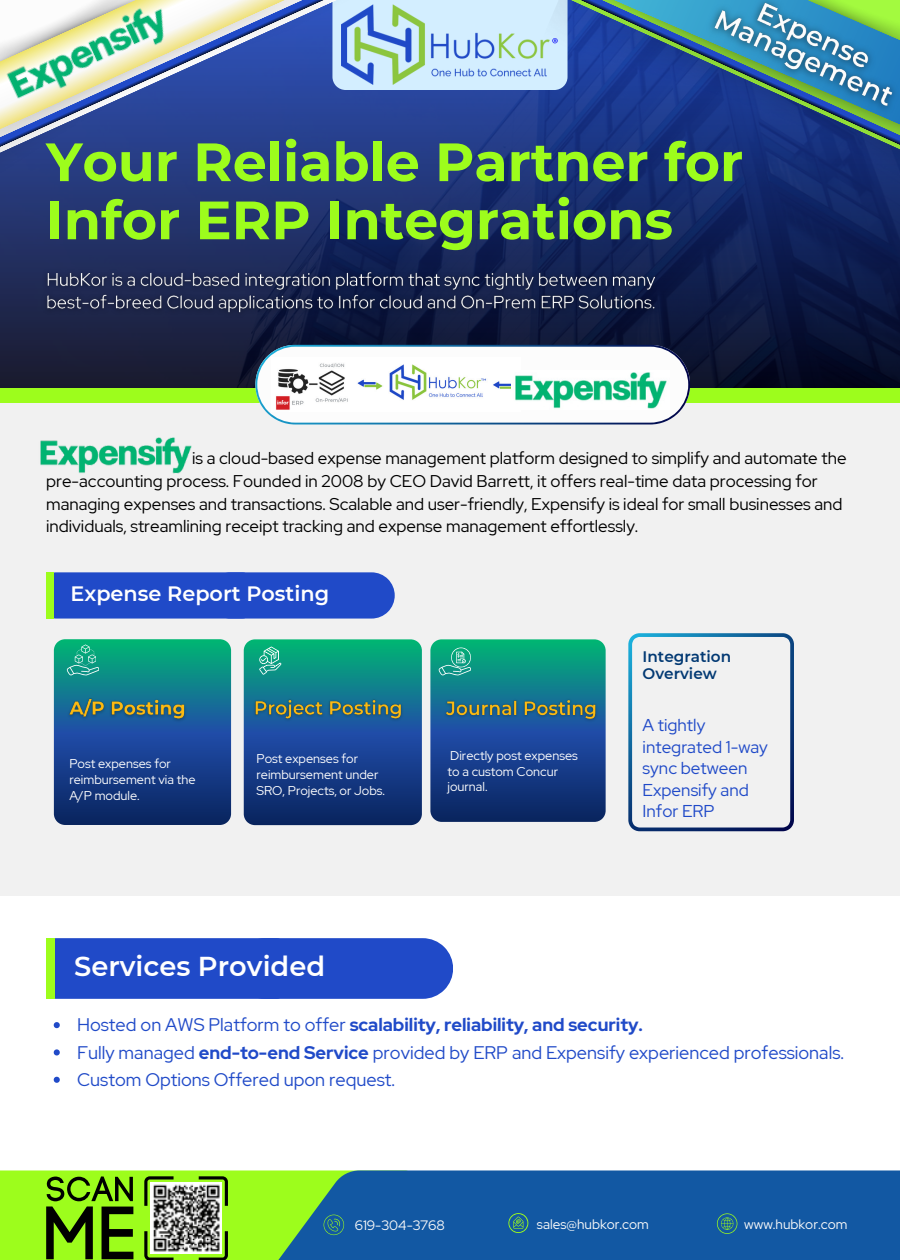
<style>
.page{position:relative;width:900px;height:1260px;background:#fff}
.page>*{position:absolute;margin:0;border:0;box-sizing:border-box;transform-origin:0 0}
.t1{font:700 53.75px/58px "Montserrat";color:#9dfd1c}
.t2{font:600 27.25px "Montserrat";color:#fff}
.t3{font:600 20.75px "Montserrat";color:#fff}
.t4{font:18.25px "Red Hat Display";color:#204ac8}
.t5{font:700 18.25px "Red Hat Display";color:#204ac8}
.t6{font:17px/22.8px "Red Hat Display";color:#000}
.t7{font:17px/21.5px "Red Hat Display";color:#204ac8}
.t8{font:600 15.25px/17.8px "Montserrat";color:#023973}
.t9{font:13.5px "Red Hat Display";color:#fafafa}
.t10{font:12.75px/15.8px "Red Hat Display";color:#fff}
.s1{font-weight:400}
.s2{font-weight:700}
</style>
<div class="page">
<div style="left:0;top:1170px;width:414px;height:90px;background:#9dfd1c"></div>
<div style="left:233px;top:1170px;width:667px;height:90px;background:#1258a3"></div>
<div style="left:0;top:374px;width:900px;height:522px;background:#f1f1f1"></div>
<div style="left:55px;top:938px;width:398px;height:61px;background:#204ac8"></div>
<div style="left:46px;top:938px;width:9px;height:61px;background:#9dfd1c"></div>
<svg style="left:0;top:337px;width:900px;height:51px;background:#10152f"></svg>
<div style="left:0;top:388px;width:900px;height:14px;background:#9dfd1c"></div>
<svg style="left:255px;top:345px;width:435px;height:80px"></svg>
<svg style="left:144px;top:1176px;width:84px;height:84px"></svg>
<svg style="left:46px;top:1176px;width:87px;height:83px"></svg>
<img style="left:151px;top:1183px;width:71px;height:71px">
<img style="left:271px;top:357px;width:250px;height:55px">
<img style="left:512px;top:370px;width:157px;height:40px">
<svg style="left:54px;top:1022px;width:6px;height:6px"></svg>
<svg style="left:54px;top:1049px;width:6px;height:6px"></svg>
<svg style="left:54px;top:1077px;width:6px;height:6px"></svg>
<svg style="left:628px;top:633px;width:165px;height:198px"></svg>
<svg style="left:246px;top:572px;width:149px;height:47px;background:#2b52ca"></svg>
<div style="left:47px;top:572px;width:205px;height:47px;background:#204ac8;border-radius:9px"></div>
<div style="left:47px;top:572px;width:7px;height:47px;background:#9dfd1c"></div>
<img style="left:40px;top:437px;width:152px;height:37px">
<svg style="left:54px;top:639px;width:177px;height:186px;background:#175f85"></svg>
<svg style="left:430px;top:639px;width:176px;height:183px;background:#1d6287"></svg>
<svg style="left:244px;top:639px;width:178px;height:186px;background:#185f84"></svg>
<svg style="left:717px;top:1213px;width:20px;height:21px"></svg>
<svg style="left:324px;top:1215px;width:20px;height:20px"></svg>
<svg style="left:508px;top:1213px;width:20px;height:20px"></svg>
<svg style="left:525px;top:259px;width:375px;height:78px;background:#121e47"></svg>
<svg style="left:525px;top:193px;width:375px;height:66px;background:#10225c"></svg>
<svg style="left:682px;top:0;width:218px;height:193px;background:#183479"></svg>
<img style="left:692px;top:0;width:208px;height:133px">
<svg style="left:525px;top:0;width:157px;height:253px;background:#2d4b8c"></svg>
<svg style="left:0;top:0;width:525px;height:345px;background:#3a4d81"></svg>
<img style="left:1px;top:0;width:178px;height:110px">
<p class="t1" style="left:46px;top:133px;width:699px">Your Reliable Partner for<br>Infor ERP Integrations</p>
<p class="t6" style="left:46px;top:447px;width:802px;text-indent:146px">is a cloud-based expense management platform designed to simplify and automate the pre-accounting process. Founded in 2008 by CEO David Barrett, it offers real-time data processing for managing expenses and transactions. Scalable and user-friendly, Expensify is ideal for small businesses and individuals, streamlining receipt tracking and expense management effortlessly.</p>
<h3 class="t3" style="left:71px;top:581px;width:260px">Expense Report Posting</h3>
<p class="t10" style="left:69px;top:756px;width:128px">Post expenses for reimbursement via the<br>A/P module.</p>
<h1 class="t10" style="left:256px;top:751px;width:130px">Post expenses for reimbursement under<br>SRO, Projects, or Jobs.</h1>
<p class="t2" style="left:74px;top:950px;width:252px">Services Provided</p>
<h5 class="t10" style="left:448px;top:747px;width:132px">Directly post expenses to a custom Concur journal.</h5>
<p class="t8" style="left:643px;top:647px;width:90px">Integration<br>Overview</p>
<p class="t7" style="left:643px;top:715px;width:127px">A tightly integrated 1-way sync between<br>Expensify and<br>Infor ERP</p>
<p class="t5" style="left:77px;top:1013px;width:567px"><span class="s1">Hosted on AWS Platform to offer</span> scalability, reliability, and security.</p>
<p class="t4" style="left:77px;top:1040px;width:769px">Fully managed <span class="s2">end-to-end Service</span> provided by ERP and Expensify experienced professionals.</p>
<p class="t4" style="left:77px;top:1067px;width:320px">Custom Options Offered upon request.</p>
<p class="t9" style="left:355px;top:1217px;width:92px">619-304-3768</p>
<p class="t9" style="left:537px;top:1216px;width:113px">sales@hubkor.com</p>
<p class="t9" style="left:744px;top:1216px;width:105px">www.hubkor.com</p>
</div>
